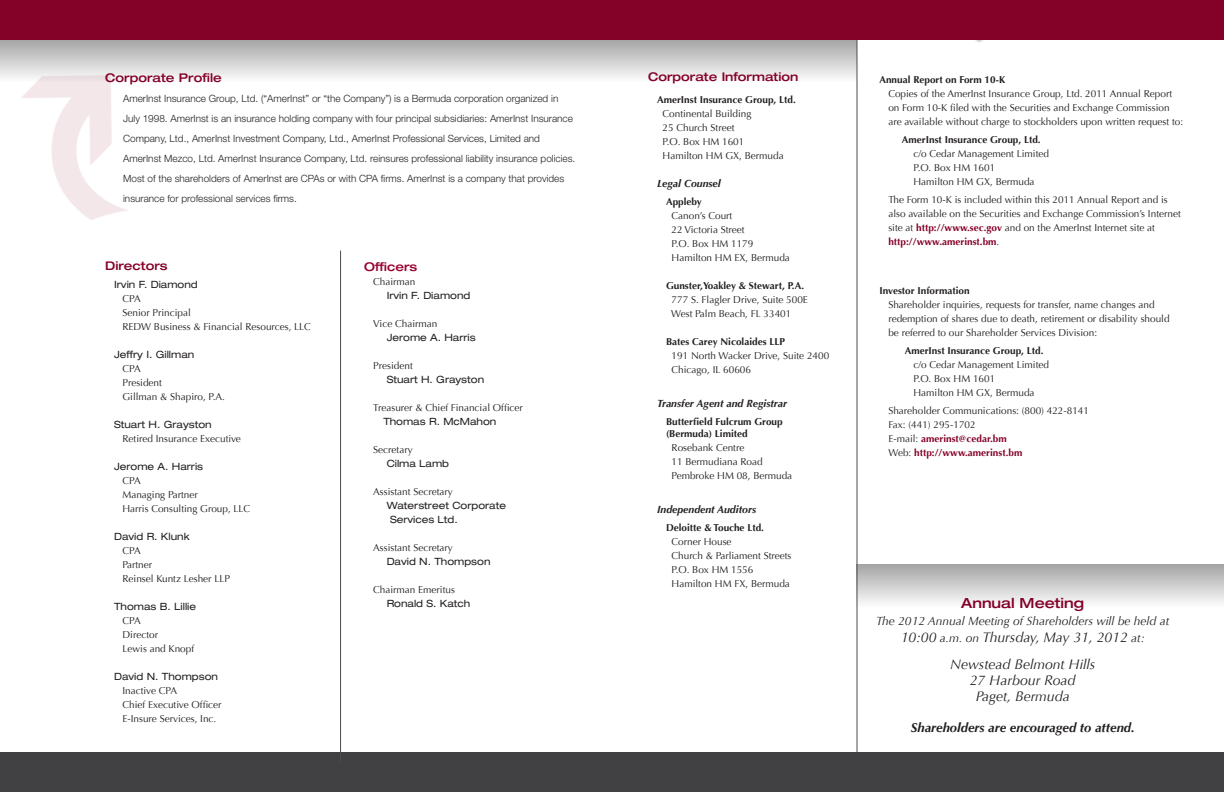
<style>
.page{position:relative;width:1224px;height:792px;background:#fff}
.page>*{position:absolute;margin:0;border:0;box-sizing:border-box;transform-origin:0 0}
.t1{font:italic 14px "Optima";color:#231f20}
.t2{font:500 expanded 14px "Helvetica Neue LT Std";color:#840128}
.t3{font:italic 700 13px "Optima";color:#231f20}
.t4{font:italic 12px "Optima";color:#231f20}
.t5{font:500 expanded 12px "Helvetica Neue LT Std";color:#840128}
.t6{font:500 expanded 12px "Helvetica Neue LT Std";color:#98012d}
.t7{font:italic 700 10.5px "Optima";color:#231f20}
.t8{font:10px/14px "Optima";color:#231f20}
.t9{font:300 10px/20px "Helvetica Neue LT Std";color:#231f20}
.t10{font:700 10px "Optima";color:#231f20}
.t11{font:expanded 10px/14px "Helvetica Neue LT Std";color:#231f20}
.t12{font:700 10px "Optima";color:#840128}
.s1{font-family:"Helvetica Neue LT Std";font-stretch:expanded}
.s2{font-weight:700;color:#840128}
.s3{font-weight:400;color:#231f20}
.s4{font-size:12px}
</style>
<div class="page">
<div style="left:856px;top:564px;width:368px;height:49px;background:linear-gradient(to bottom,#a4a4a4,#fff)"></div>
<div style="left:0;top:39px;width:856px;height:49px;background:linear-gradient(to bottom,#a4a4a4,#fff)"></div>
<div style="left:0;top:753px;width:1224px;height:39px;background:#414042"></div>
<div style="left:961px;top:7px;width:37px;height:37px;background:#231f20;opacity:.58"></div>
<svg style="left:964px;top:39px;width:35px;height:2px"></svg>
<div style="left:0;top:0;width:1224px;height:39px;background:#840128"></div>
<img style="left:0;top:39px;width:246px;height:181px">
<hr style="left:340px;top:251px;width:1px;height:512px;background:#4f4c4e">
<hr style="left:856px;top:40px;width:1px;height:713px;background:#4f4c4e">
<p class="t5" style="left:105px;top:70px;width:118px">Corporate Profile</p>
<p class="t9" style="left:123px;top:88px;width:454px">AmerInst Insurance Group, Ltd. (“AmerInst” or “the Company”) is a Bermuda corporation organized in July 1998. AmerInst is an insurance holding company with four principal subsidiaries: AmerInst Insurance Company, Ltd., AmerInst Investment Company, Ltd., AmerInst Professional Services, Limited and AmerInst Mezco, Ltd. AmerInst Insurance Company, Ltd. reinsures professional liability insurance policies.<br>Most of the shareholders of AmerInst are CPAs or with CPA firms. AmerInst is a company that provides insurance for professional services firms.</p>
<p class="t5" style="left:105px;top:258px;width:64px">Directors</p>
<p class="t11" style="left:114px;top:277px;width:85px">Irvin F. Diamond</p>
<p class="t8" style="left:122px;top:292px;width:20px">CPA</p>
<p class="t8" style="left:122px;top:306px;width:70px">Senior Principal</p>
<p class="t8" style="left:122px;top:320px;width:190px">REDW Business &amp; Financial Resources, LLC</p>
<p class="t11" style="left:114px;top:347px;width:82px">Jeffry I. Gillman</p>
<p class="t8" style="left:122px;top:362px;width:20px">CPA</p>
<p class="t8" style="left:122px;top:376px;width:41px">President</p>
<p class="t8" style="left:122px;top:390px;width:104px">Gillman &amp; Shapiro, P.A.</p>
<p class="t11" style="left:114px;top:417px;width:99px">Stuart H. Grayston</p>
<p class="t8" style="left:122px;top:432px;width:120px">Retired Insurance Executive</p>
<p class="t11" style="left:114px;top:459px;width:91px">Jerome A. Harris</p>
<p class="t8" style="left:122px;top:474px;width:20px">CPA</p>
<p class="t8" style="left:122px;top:488px;width:77px">Managing Partner</p>
<p class="t8" style="left:122px;top:502px;width:129px">Harris Consulting Group, LLC</p>
<p class="t11" style="left:114px;top:529px;width:77px">David R. Klunk</p>
<p class="t8" style="left:122px;top:544px;width:20px">CPA</p>
<p class="t8" style="left:122px;top:558px;width:31px">Partner</p>
<p class="t8" style="left:122px;top:572px;width:109px">Reinsel Kuntz Lesher LLP</p>
<p class="t11" style="left:114px;top:599px;width:84px">Thomas B. Lillie</p>
<p class="t8" style="left:122px;top:614px;width:20px">CPA</p>
<p class="t8" style="left:122px;top:628px;width:37px">Director</p>
<p class="t8" style="left:122px;top:642px;width:73px">Lewis and Knopf</p>
<p class="t11" style="left:114px;top:669px;width:105px">David N. Thompson</p>
<p class="t8" style="left:122px;top:684px;width:56px">Inactive CPA</p>
<p class="t8" style="left:122px;top:698px;width:101px">Chief Executive Officer</p>
<p class="t8" style="left:122px;top:712px;width:95px">E-Insure Services, Inc.</p>
<p class="t6" style="left:364px;top:260px;width:55px">Officers</p>
<p class="t8" style="left:373px;top:275px;width:44px">Chairman</p>
<p class="t11" style="left:387px;top:289px;width:85px">Irvin F. Diamond</p>
<p class="t8" style="left:373px;top:317px;width:66px">Vice Chairman</p>
<p class="t11" style="left:387px;top:331px;width:91px">Jerome A. Harris</p>
<p class="t8" style="left:373px;top:359px;width:41px">President</p>
<p class="t11" style="left:387px;top:373px;width:99px">Stuart H. Grayston</p>
<p class="t8" style="left:383px;top:401px;width:141px;text-indent:-10px">Treasurer &amp; Chief Financial Officer<br><span class="s1">Thomas R. McMahon</span></p>
<p class="t8" style="left:373px;top:443px;width:41px">Secretary</p>
<p class="t11" style="left:387px;top:457px;width:64px">Cilma Lamb</p>
<p class="t8" style="left:373px;top:485px;width:81px">Assistant Secretary</p>
<p class="t11" style="left:390px;top:499px;width:118px;text-indent:-3px">Waterstreet Corporate<br>Services Ltd.</p>
<p class="t8" style="left:373px;top:541px;width:81px">Assistant Secretary</p>
<p class="t11" style="left:387px;top:555px;width:105px">David N. Thompson</p>
<p class="t8" style="left:373px;top:583px;width:83px">Chairman Emeritus</p>
<p class="t11" style="left:387px;top:597px;width:85px">Ronald S. Katch</p>
<p class="t5" style="left:648px;top:69px;width:152px">Corporate Information</p>
<p class="t10" style="left:657px;top:94px;width:140px">AmerInst Insurance Group, Ltd.</p>
<p class="t8" style="left:663px;top:107px;width:90px">Continental Building</p>
<p class="t8" style="left:663px;top:121px;width:73px">25 Church Street</p>
<p class="t8" style="left:663px;top:135px;width:83px">P.O. Box HM 1601</p>
<p class="t8" style="left:663px;top:149px;width:123px">Hamilton HM GX, Bermuda</p>
<p class="t7" style="left:657px;top:177px;width:65px">Legal Counsel</p>
<p class="t10" style="left:666px;top:196px;width:37px">Appleby</p>
<p class="t8" style="left:672px;top:209px;width:62px">Canon’s Court</p>
<p class="t8" style="left:672px;top:223px;width:75px">22 Victoria Street</p>
<p class="t8" style="left:672px;top:237px;width:83px">P.O. Box HM 1179</p>
<p class="t8" style="left:672px;top:251px;width:120px">Hamilton HM EX, Bermuda</p>
<p class="t10" style="left:666px;top:280px;width:140px">Gunster,Yoakley &amp; Stewart, P.A.</p>
<p class="t8" style="left:672px;top:293px;width:138px">777 S. Flagler Drive, Suite 500E</p>
<p class="t8" style="left:671px;top:307px;width:122px">West Palm Beach, FL 33401</p>
<p class="t10" style="left:666px;top:336px;width:120px">Bates Carey Nicolaides LLP</p>
<p class="t8" style="left:672px;top:349px;width:159px">191 North Wacker Drive, Suite 2400</p>
<p class="t8" style="left:672px;top:363px;width:81px">Chicago, IL 60606</p>
<p class="t7" style="left:657px;top:397px;width:132px">Transfer Agent and Registrar</p>
<p class="t10" style="left:666px;top:416px;width:118px">Butterfield Fulcrum Group</p>
<p class="t10" style="left:666px;top:428px;width:83px">(Bermuda) Limited</p>
<p class="t8" style="left:672px;top:441px;width:74px">Rosebank Centre</p>
<p class="t8" style="left:672px;top:455px;width:93px">11 Bermudiana Road</p>
<p class="t8" style="left:672px;top:469px;width:122px">Pembroke HM 08, Bermuda</p>
<p class="t7" style="left:657px;top:503px;width:101px">Independent Auditors</p>
<p class="t10" style="left:666px;top:522px;width:100px">Deloitte &amp; Touche Ltd.</p>
<p class="t8" style="left:672px;top:535px;width:62px">Corner House</p>
<p class="t8" style="left:672px;top:549px;width:121px">Church &amp; Parliament Streets</p>
<p class="t8" style="left:672px;top:563px;width:83px">P.O. Box HM 1556</p>
<p class="t8" style="left:672px;top:577px;width:120px">Hamilton HM FX, Bermuda</p>
<p class="t10" style="left:879px;top:73px;width:127px">Annual Report on Form 10-K</p>
<p class="t8" style="left:888px;top:86px;width:296px">Copies of the AmerInst Insurance Group, Ltd. 2011 Annual Report on Form 10-K filed with the Securities and Exchange Commission are available without charge to stockholders upon written request to:</p>
<p class="t10" style="left:902px;top:133px;width:140px">AmerInst Insurance Group, Ltd.</p>
<p class="t8" style="left:913px;top:146px;width:137px">c/o Cedar Management Limited<br>P.O. Box HM 1601<br>Hamilton HM GX, Bermuda</p>
<p class="t8" style="left:888px;top:192px;width:294px">The Form 10-K is included within this 2011 Annual Report and is also available on the Securities and Exchange Commission’s Internet site at <span class="s2">http://www.sec.gov</span> and on the AmerInst Internet site at <span class="s2">http://www.amerinst.bm</span>.</p>
<p class="t10" style="left:879px;top:285px;width:92px">Investor Information</p>
<p class="t8" style="left:888px;top:298px;width:283px">Shareholder inquiries, requests for transfer, name changes and redemption of shares due to death, retirement or disability should be referred to our Shareholder Services Division:</p>
<p class="t10" style="left:905px;top:345px;width:140px">AmerInst Insurance Group, Ltd.</p>
<p class="t8" style="left:913px;top:358px;width:137px">c/o Cedar Management Limited<br>P.O. Box HM 1601<br>Hamilton HM GX, Bermuda</p>
<p class="t8" style="left:888px;top:404px;width:202px">Shareholder Communications: (800) 422-8141</p>
<p class="t8" style="left:888px;top:418px;width:89px">Fax: (441) 295-1702</p>
<p class="t12" style="left:888px;top:433px;width:120px"><span class="s3">E-mail:</span> amerinst@cedar.bm</p>
<p class="t12" style="left:888px;top:447px;width:135px"><span class="s3">Web:</span> http://www.amerinst.bm</p>
<p class="t2" style="left:961px;top:594px;width:124px">Annual Meeting</p>
<p class="t4" style="left:876px;top:614px;width:295px">The 2012 Annual Meeting of Shareholders will be held at</p>
<p class="t1" style="left:901px;top:629px;width:246px">10:00 <span class="s4">a.m. on</span> Thursday, May 31, 2012 <span class="s4">at:</span></p>
<p class="t1" style="left:950px;top:656px;width:147px">Newstead Belmont Hills</p>
<p class="t1" style="left:970px;top:672px;width:107px">27 Harbour Road</p>
<p class="t1" style="left:976px;top:688px;width:96px">Paget, Bermuda</p>
<p class="t3" style="left:911px;top:720px;width:226px">Shareholders are encouraged to attend.</p>
</div>
